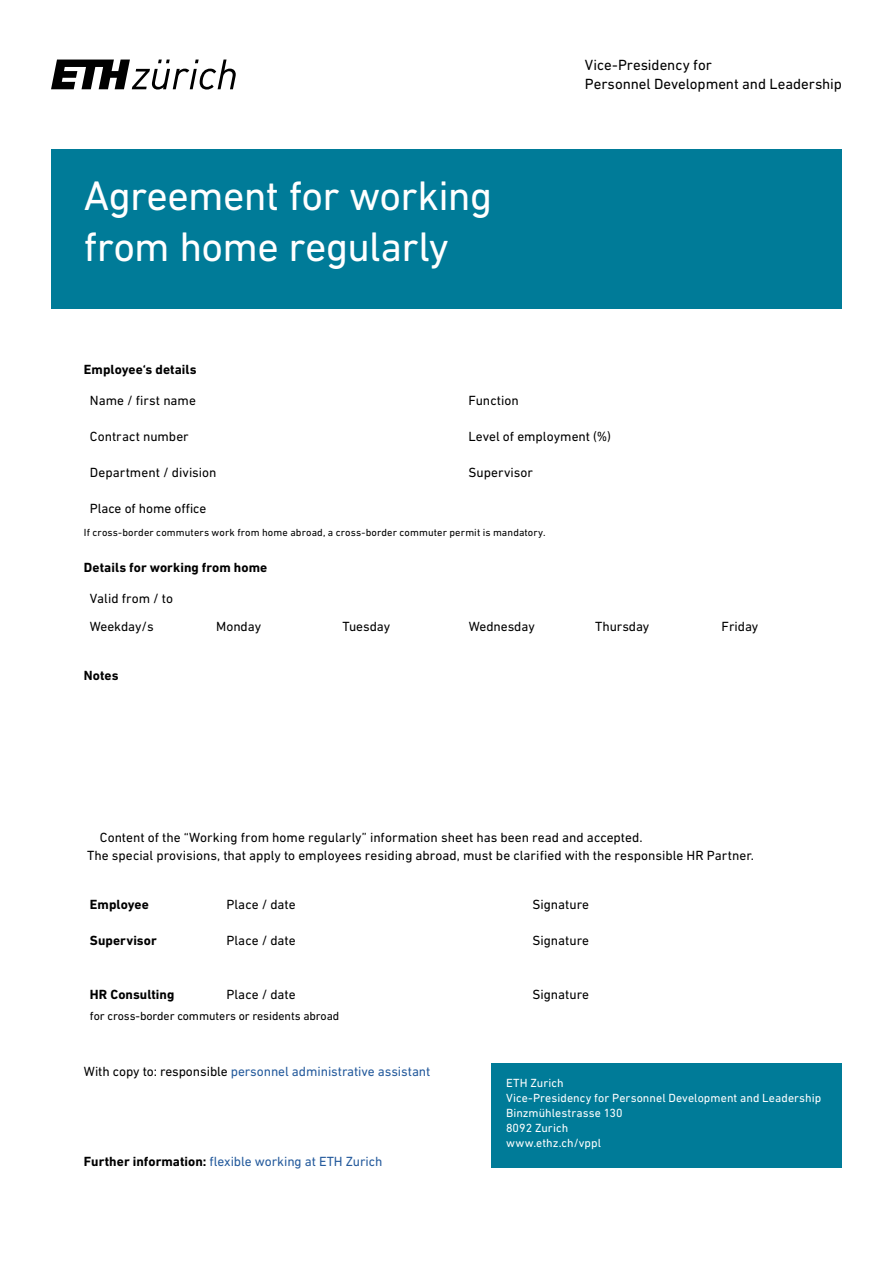
<style>
.page{position:relative;width:893px;height:1263px;background:#fff}
.page>*{position:absolute;margin:0;border:0;box-sizing:border-box;transform-origin:0 0}
.t1{font:42px/50.4px "DIN Next W1 G";letter-spacing:-.015em;color:#fff}
.t2{font:15px/19.5px "DIN Next W1 G";letter-spacing:-.005em;color:#000}
.t3{font:13.5px/28px "DIN Next W1 G";color:#000}
.t4{font:13.5px "DIN Next W1 G";letter-spacing:-.005em;color:#245a9c}
.t5{font:700 13.5px "DIN Next W1 G";letter-spacing:.005em;color:#000}
.t6{font:12px/15px "DIN Next W1 G";letter-spacing:.005em;color:#fff}
.t7{font:12px "DIN Next W1 G";letter-spacing:-.005em;color:#000}
.t8{font:10.5px "DIN Next W1 G";letter-spacing:.01em;color:#000}
.s1{color:#000}
.s2{font-weight:700;color:#000}
</style>
<div class="page">
<svg style="left:51px;top:60px;width:185px;height:30px"></svg>
<div style="left:51px;top:149px;width:791px;height:159px;background:#007b98"></div>
<div style="left:491px;top:1063px;width:351px;height:104px;background:#007b98"></div>
<h1 class="t1" style="left:84px;top:170px;width:410px">Agreement for working from home regularly</h1>
<p class="t2" style="left:585px;top:55px;width:258px">Vice-Presidency for<br>Personnel Development and Leadership</p>
<p class="t5" style="left:84px;top:362px;width:114px">Employee‘s details</p>
<p class="t3" style="left:90px;top:386px;width:108px">Name / first name</p>
<p class="t3" style="left:468px;top:386px;width:52px">Function</p>
<p class="t3" style="left:90px;top:422px;width:100px">Contract number</p>
<p class="t3" style="left:468px;top:422px;width:144px">Level of employment (%)</p>
<p class="t3" style="left:90px;top:458px;width:128px">Department / division</p>
<p class="t3" style="left:468px;top:458px;width:66px">Supervisor</p>
<p class="t3" style="left:90px;top:494px;width:118px">Place of home office</p>
<p class="t8" style="left:84px;top:526px;width:463px">If cross-border commuters work from home abroad, a cross-border commuter permit is mandatory.</p>
<p class="t5" style="left:84px;top:560px;width:185px">Details for working from home</p>
<p class="t3" style="left:90px;top:584px;width:85px">Valid from / to<br>Weekday/s</p>
<p class="t3" style="left:216px;top:613px;width:46px">Monday</p>
<p class="t3" style="left:343px;top:613px;width:49px">Tuesday</p>
<p class="t3" style="left:469px;top:613px;width:67px">Wednesday</p>
<p class="t3" style="left:595px;top:613px;width:56px">Thursday</p>
<p class="t3" style="left:722px;top:613px;width:38px">Friday</p>
<p class="t5" style="left:84px;top:668px;width:36px">Notes</p>
<p class="t3" style="left:87px;top:828px;width:668px;line-height:18px;text-indent:13px">Content of the “Working from home regularly” information sheet has been read and accepted.<br>The special provisions, that apply to employees residing abroad, must be clarified with the responsible HR Partner.</p>
<p class="t5" style="left:90px;top:897px;width:60px">Employee</p>
<p class="t3" style="left:226px;top:890px;width:71px">Place / date</p>
<p class="t3" style="left:532px;top:890px;width:58px">Signature</p>
<p class="t5" style="left:90px;top:933px;width:68px">Supervisor</p>
<p class="t3" style="left:226px;top:926px;width:71px">Place / date</p>
<p class="t3" style="left:532px;top:926px;width:58px">Signature</p>
<p class="t5" style="left:90px;top:987px;width:86px">HR Consulting</p>
<p class="t3" style="left:226px;top:980px;width:71px">Place / date</p>
<p class="t3" style="left:532px;top:980px;width:58px">Signature</p>
<p class="t7" style="left:90px;top:1009px;width:251px">for cross-border commuters or residents abroad</p>
<p class="t4" style="left:84px;top:1064px;width:348px"><span class="s1">With copy to: responsible</span> personnel administrative assistant</p>
<p class="t4" style="left:84px;top:1154px;width:300px"><span class="s2">Further information:</span> flexible working at ETH Zurich</p>
<p class="t6" style="left:506px;top:1075px;width:317px">ETH Zurich<br>Vice-Presidency for Personnel Development and Leadership<br>Binzmühlestrasse 130<br>8092 Zurich<br>www.ethz.ch/vppl</p>
</div>
